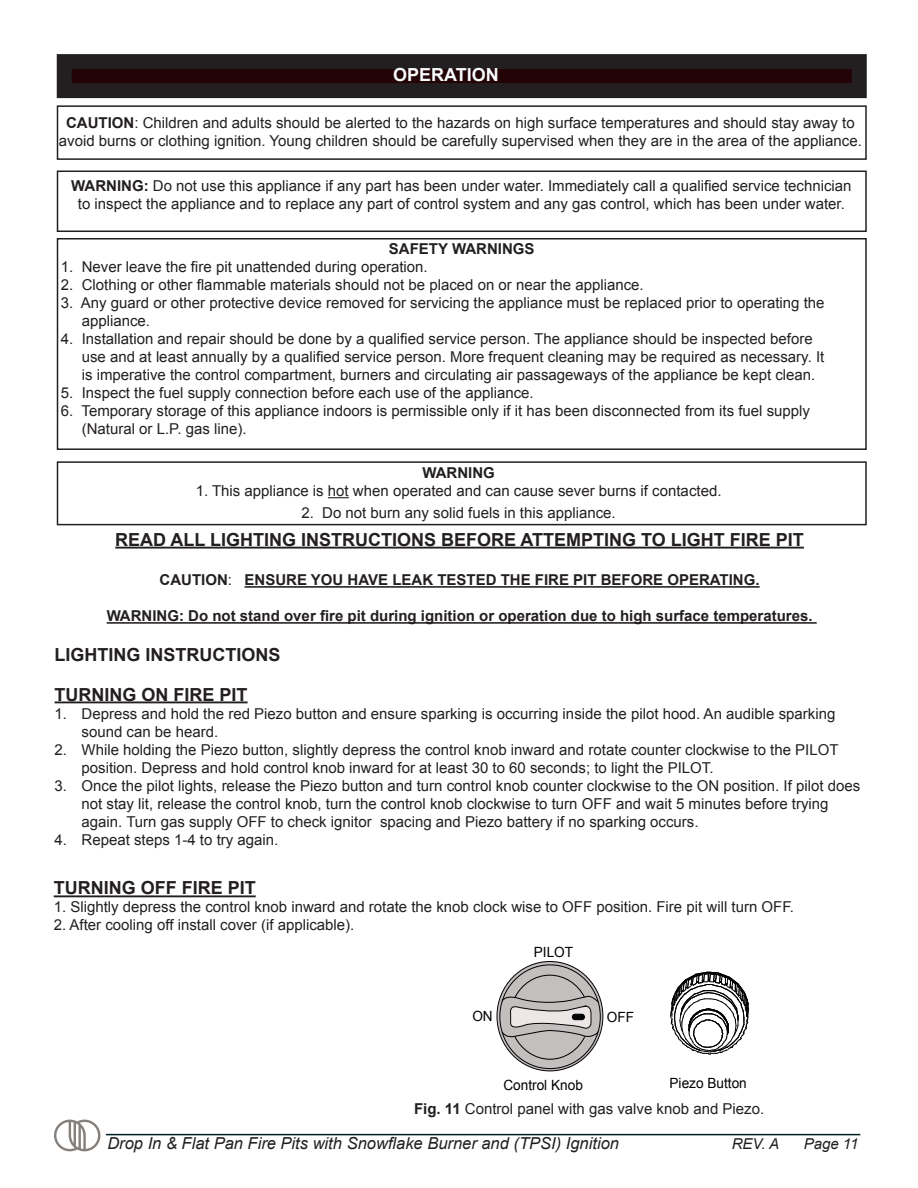
<style>
.page{position:relative;width:918px;height:1188px;background:#fff}
.page>*{position:absolute;margin:0;border:0;box-sizing:border-box;transform-origin:0 0}
.t1{font:700 18px "Arial";color:#231f20}
.t2{font:700 18px "Arial";color:#f6fafc}
.t3{font:italic 16.5px "Arial";color:#231f20}
.t4{font:15px/18px "Arial";color:#231f20}
.t5{font:700 15px "Arial";color:#231f20}
.t6{font:italic 15px "Arial";color:#231f20}
.t7{font:14.1px "Arial";color:#000}
.s1{font-weight:700}
.s2{font-weight:400}
</style>
<div class="page">
<hr style="left:106px;top:1134px;width:754px;height:1px;background:#001f20">
<svg style="left:54px;top:1120px;width:46px;height:31px"></svg>
<div style="left:57px;top:105px;width:810px;height:55px;border:2px solid #231f20"></div>
<div style="left:57px;top:171px;width:810px;height:61px;border:2px solid #231f20"></div>
<div style="left:64px;top:62px;width:795px;height:29px;background:#230305"></div>
<div style="left:57px;top:54px;width:810px;height:44px;border:15px solid #231f20"></div>
<div style="left:57px;top:238px;width:810px;height:212px;border:2px solid #231f20"></div>
<svg style="left:328px;top:497px;width:21px;height:1px"></svg>
<div style="left:57px;top:461px;width:810px;height:64px;border:2px solid #231f20"></div>
<hr style="left:54px;top:895px;width:202px;height:2px;background:#231f20">
<svg style="left:670px;top:971px;width:79px;height:84px"></svg>
<svg style="left:497px;top:962px;width:106px;height:109px"></svg>
<svg style="left:500px;top:974px;width:99px;height:86px;background:#b9b4b4"></svg>
<div style="left:572px;top:1014px;width:12px;height:6px;background:#050505;border-radius:3px"></div>
<div style="left:572px;top:1014px;width:13px;height:6px;border:1px solid #020202;border-radius:3px"></div>
<hr style="left:115px;top:547px;width:689px;height:2px;background:#231f20">
<hr style="left:245px;top:586px;width:515px;height:2px;background:#231f20">
<hr style="left:107px;top:622px;width:710px;height:2px;background:#231f20">
<hr style="left:55px;top:701px;width:193px;height:2px;background:#231f20">
<p class="t2" style="left:393px;top:63px;width:107px">OPERATION</p>
<p class="t4" style="left:59px;top:113px;width:804px;text-align:center"><span class="s1">CAUTION</span>: Children and adults should be alerted to the hazards on high surface temperatures and should stay away to avoid burns or clothing ignition. Young children should be carefully supervised when they are in the area of the appliance.</p>
<p class="t4" style="left:71px;top:177px;width:782px;text-align:center"><span class="s1">WARNING:</span> Do not use this appliance if any part has been under water. Immediately call a qualified service technician to inspect the appliance and to replace any part of control system and any gas control, which has been under water.</p>
<p class="t5" style="left:389px;top:239px;width:147px">SAFETY WARNINGS</p>
<p class="t4" style="left:61px;top:258px;width:368px">1. Never leave the fire pit unattended during operation.</p>
<p class="t4" style="left:61px;top:276px;width:584px">2. Clothing or other flammable materials should not be placed on or near the appliance.</p>
<p class="t4" style="left:82px;top:294px;width:744px;text-indent:-21px">3. Any guard or other protective device removed for servicing the appliance must be replaced prior to operating the appliance.</p>
<p class="t4" style="left:82px;top:330px;width:744px;text-indent:-21px">4. Installation and repair should be done by a qualified service person. The appliance should be inspected before use and at least annually by a qualified service person. More frequent cleaning may be required as necessary. It is imperative the control compartment, burners and circulating air passageways of the appliance be kept clean.</p>
<p class="t4" style="left:61px;top:384px;width:474px">5. Inspect the fuel supply connection before each use of the appliance.</p>
<p class="t4" style="left:82px;top:402px;width:730px;text-indent:-21px">6. Temporary storage of this appliance indoors is permissible only if it has been disconnected from its fuel supply (Natural or L.P. gas line).</p>
<p class="t5" style="left:422px;top:463px;width:74px">WARNING</p>
<p class="t4" style="left:196px;top:482px;width:527px">1. This appliance is hot when operated and can cause sever burns if contacted.</p>
<p class="t4" style="left:301px;top:504px;width:316px">2. Do not burn any solid fuels in this appliance.</p>
<p class="t1" style="left:115px;top:528px;width:690px">READ ALL LIGHTING INSTRUCTIONS BEFORE ATTEMPTING TO LIGHT FIRE PIT</p>
<p class="t5" style="left:160px;top:570px;width:602px">CAUTION<span class="s2">:</span> ENSURE YOU HAVE LEAK TESTED THE FIRE PIT BEFORE OPERATING.</p>
<p class="t5" style="left:107px;top:606px;width:707px">WARNING: Do not stand over fire pit during ignition or operation due to high surface temperatures.</p>
<p class="t1" style="left:55px;top:643px;width:228px">LIGHTING INSTRUCTIONS</p>
<p class="t1" style="left:55px;top:682px;width:195px">TURNING ON FIRE PIT</p>
<p class="t4" style="left:82px;top:704px;width:755px;text-indent:-27px">1. Depress and hold the red Piezo button and ensure sparking is occurring inside the pilot hood. An audible sparking sound can be heard.</p>
<p class="t4" style="left:82px;top:740px;width:759px;text-indent:-27px">2. While holding the Piezo button, slightly depress the control knob inward and rotate counter clockwise to the PILOT position. Depress and hold control knob inward for at least 30 to 60 seconds; to light the PILOT.</p>
<p class="t4" style="left:82px;top:776px;width:780px;text-indent:-27px">3. Once the pilot lights, release the Piezo button and turn control knob counter clockwise to the ON position. If pilot does not stay lit, release the control knob, turn the control knob clockwise to turn OFF and wait 5 minutes before trying again. Turn gas supply OFF to check ignitor spacing and Piezo battery if no sparking occurs.</p>
<p class="t4" style="left:55px;top:830px;width:225px">4. Repeat steps 1-4 to try again.</p>
<p class="t1" style="left:54px;top:876px;width:204px">TURNING OFF FIRE PIT</p>
<p class="t4" style="left:54px;top:898px;width:742px">1. Slightly depress the control knob inward and rotate the knob clock wise to OFF position. Fire pit will turn OFF.</p>
<p class="t4" style="left:54px;top:916px;width:302px">2. After cooling off install cover (if applicable).</p>
<p class="t7" style="left:472px;top:1007px;width:22px">ON</p>
<p class="t7" style="left:534px;top:942px;width:41px">PILOT</p>
<p class="t7" style="left:607px;top:1008px;width:29px">OFF</p>
<p class="t7" style="left:503px;top:1076px;width:81px">Control Knob</p>
<p class="t7" style="left:670px;top:1074px;width:79px">Piezo Button</p>
<p class="t4" style="left:414px;top:1100px;width:352px"><span class="s1">Fig. 11</span> Control panel with gas valve knob and Piezo.</p>
<p class="t3" style="left:107px;top:1133px;width:513px">Drop In &amp; Flat Pan Fire Pits with Snowflake Burner and (TPSI) Ignition</p>
<p class="t6" style="left:732px;top:1134px;width:49px">REV. A</p>
<p class="t6" style="left:804px;top:1134px;width:56px">Page 11</p>
</div>
